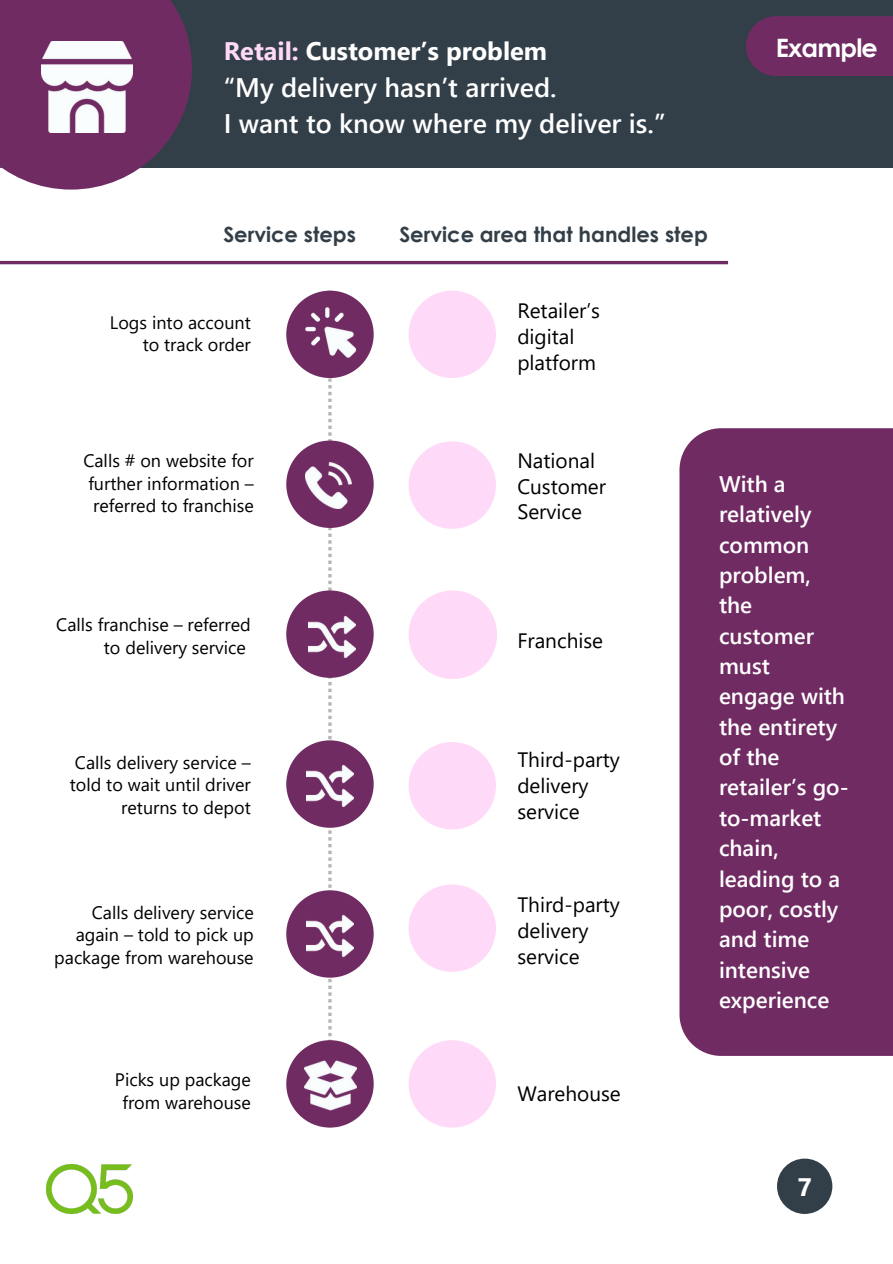
<style>
.page{position:relative;width:893px;height:1264px;background:#fff}
.page>*{position:absolute;margin:0;border:0;box-sizing:border-box;transform-origin:0 0}
.t1{font:600 26.85px "Segoe UI";color:#fff}
.t2{font:700 25.35px "Segoe UI";color:#fff}
.t3{font:700 25.35px "Century Gothic";letter-spacing:-.03em;color:#fff}
.t4{font:600 22.5px/30.3px "Segoe UI";color:#fff}
.t5{font:700 21px "Century Gothic";color:#333f48}
.t6{font:20.85px/25.8px "Segoe UI";color:#000}
.t7{font:18px/22.5px "Segoe UI";color:#000;text-align:right}
.s1{color:#ffd9f8}
</style>
<div class="page">
<div style="left:777px;top:1158px;width:55px;height:55px;background:#333f48;border-radius:50%"></div>
<img style="left:47px;top:1164px;width:85px;height:49px">
<div style="left:192px;top:0;width:700px;height:168px;background:#333f48"></div>
<svg style="left:328px;top:378px;width:3px;height:662px"></svg>
<div style="left:286px;top:291px;width:87px;height:87px;background:#702b63;border-radius:50%"></div>
<div style="left:286px;top:440px;width:87px;height:88px;background:#702b63;border-radius:50%"></div>
<div style="left:286px;top:890px;width:87px;height:87px;background:#702b63;border-radius:50%"></div>
<div style="left:286px;top:740px;width:87px;height:87px;background:#702b63;border-radius:50%"></div>
<div style="left:286px;top:1040px;width:87px;height:87px;background:#702b63;border-radius:50%"></div>
<div style="left:286px;top:590px;width:87px;height:88px;background:#702b63;border-radius:50%"></div>
<div style="left:0;top:0;width:192px;height:190px;background:#702b63"></div>
<hr style="left:0;top:261px;width:728px;height:3px;background:#702b63">
<div style="left:408px;top:291px;width:88px;height:87px;background:#ffd9f8;border-radius:50%"></div>
<div style="left:408px;top:441px;width:88px;height:88px;background:#ffd9f8;border-radius:50%"></div>
<div style="left:408px;top:590px;width:89px;height:89px;background:#ffd9f8;border-radius:50%"></div>
<div style="left:408px;top:742px;width:88px;height:87px;background:#ffd9f8;border-radius:50%"></div>
<div style="left:408px;top:884px;width:88px;height:87px;background:#ffd9f8;border-radius:50%"></div>
<div style="left:408px;top:1040px;width:88px;height:87px;background:#ffd9f8;border-radius:50%"></div>
<img style="left:305px;top:307px;width:51px;height:51px">
<img style="left:305px;top:462px;width:47px;height:46px">
<img style="left:308px;top:615px;width:47px;height:44px">
<img style="left:306px;top:764px;width:47px;height:44px">
<img style="left:306px;top:914px;width:47px;height:44px">
<img style="left:304px;top:1060px;width:52px;height:51px">
<img style="left:41px;top:42px;width:91px;height:91px">
<div style="left:679px;top:428px;width:213px;height:627px;background:#702b63"></div>
<div style="left:746px;top:16px;width:146px;height:60px;background:#702b63"></div>
<p class="t2" style="left:224px;top:32px;width:325px"><span class="s1">Retail:</span> Customer’s problem</p>
<p class="t1" style="left:224px;top:68px;width:334px">“My delivery hasn’t arrived.</p>
<p class="t1" style="left:224px;top:104px;width:443px">I want to know where my deliver is.”</p>
<p class="t3" style="left:775px;top:31px;width:104px">Example</p>
<p class="t5" style="left:223px;top:220px;width:134px">Service steps</p>
<p class="t7" style="left:110px;top:310px;width:142px">Logs into account to track order</p>
<p class="t7" style="left:83px;top:448px;width:172px;text-align:justify">Calls # on website for further information – referred to franchise</p>
<p class="t7" style="left:56px;top:612px;width:196px">Calls franchise – referred to delivery service</p>
<p class="t7" style="left:70px;top:750px;width:182px">Calls delivery service – told to wait until driver returns to depot</p>
<p class="t7" style="left:54px;top:900px;width:201px">Calls delivery service again – told to pick up package from warehouse</p>
<p class="t7" style="left:115px;top:1067px;width:137px;text-align:center">Picks up package from warehouse</p>
<p class="t5" style="left:399px;top:220px;width:310px">Service area that handles step</p>
<p class="t6" style="left:517px;top:296px;width:84px">Retailer’s digital platform</p>
<p class="t6" style="left:517px;top:446px;width:90px">National<br>Customer<br>Service</p>
<p class="t6" style="left:517px;top:626px;width:87px">Franchise</p>
<p class="t6" style="left:517px;top:746px;width:104px">Third-party delivery service</p>
<p class="t6" style="left:517px;top:890px;width:104px">Third-party delivery service</p>
<p class="t6" style="left:517px;top:1079px;width:105px">Warehouse</p>
<p class="t4" style="left:719px;top:467px;width:131px">With a relatively common problem, the customer must engage with the entirety of the retailer’s go&shy;to-market chain, leading to a poor, costly and time intensive experience</p>
<p class="t2" style="left:797px;top:1168px;width:16px">7</p>
</div>
